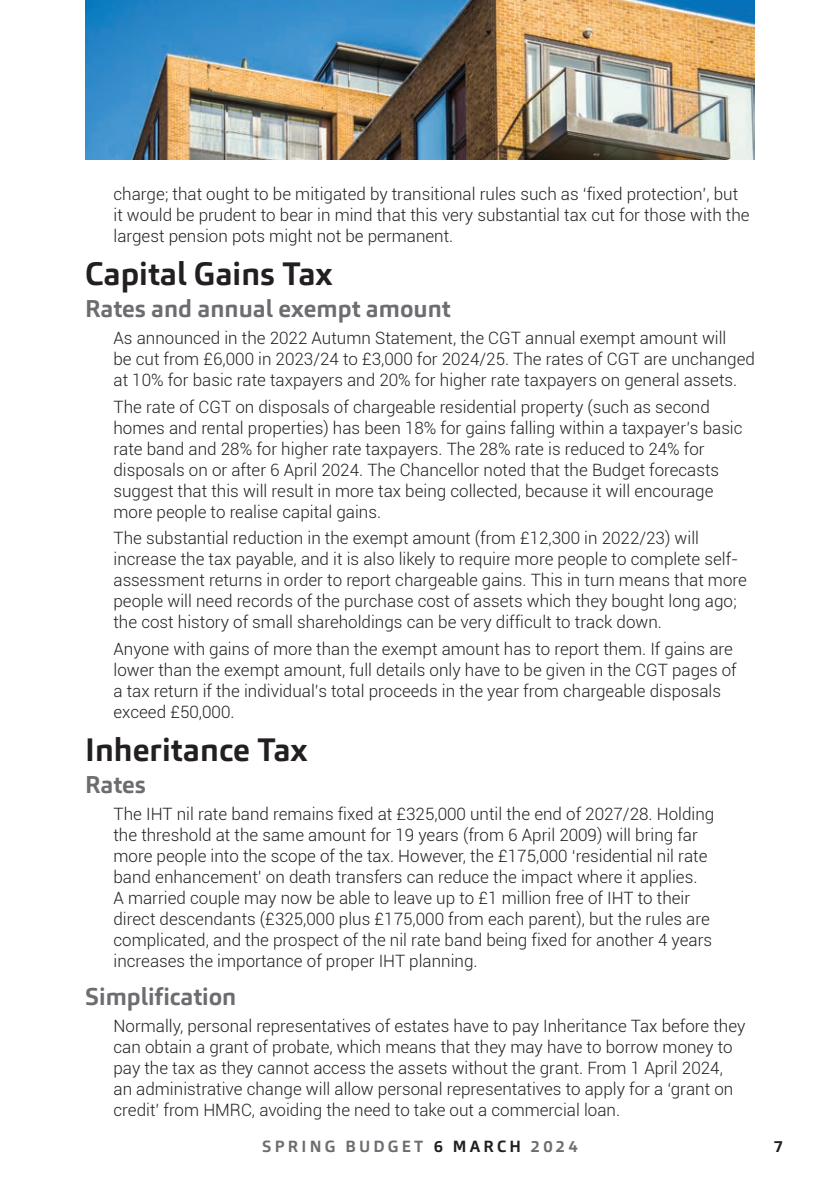
<style>
.page{position:relative;width:840px;height:1191px;background:#fff}
.page>*{position:absolute;margin:0;border:0;box-sizing:border-box;transform-origin:0 0}
.t1{font:700 32px "Carnac";color:#231f20}
.t2{font:700 24px "Carnac";color:#6c6d70}
.t3{font:300 17px/21px "Roboto";color:#231f20}
.t4{font:700 16px "Carnac";letter-spacing:.2em;color:#6c6d70}
.t5{font:700 16px "Carnac";color:#231f20}
.s1{color:#231f20}
</style>
<div class="page">
<img style="left:85px;top:0;width:669px;height:159px">
<p class="t3" style="left:113px;top:183px;width:637px">charge; that ought to be mitigated by transitional rules such as ‘fixed protection’, but it would be prudent to bear in mind that this very substantial tax cut for those with the largest pension pots might not be permanent.</p>
<h1 class="t1" style="left:85px;top:253px;width:249px">Capital Gains Tax</h1>
<h2 class="t2" style="left:85px;top:293px;width:367px">Rates and annual exempt amount</h2>
<p class="t3" style="left:113px;top:327px;width:642px">As announced in the 2022 Autumn Statement, the CGT annual exempt amount will<br>be cut from £6,000 in 2023/24 to £3,000 for 2024/25. The rates of CGT are unchanged at 10% for basic rate taxpayers and 20% for higher rate taxpayers on general assets.</p>
<p class="t3" style="left:113px;top:395px;width:630px">The rate of CGT on disposals of chargeable residential property (such as second homes and rental properties) has been 18% for gains falling within a taxpayer’s basic rate band and 28% for higher rate taxpayers. The 28% rate is reduced to 24% for disposals on or after 6 April 2024. The Chancellor noted that the Budget forecasts suggest that this will result in more tax being collected, because it will encourage more people to realise capital gains.</p>
<p class="t3" style="left:113px;top:527px;width:634px">The substantial reduction in the exempt amount (from £12,300 in 2022/23) will increase the tax payable, and it is also likely to require more people to complete self&shy;assessment returns in order to report chargeable gains. This in turn means that more people will need records of the purchase cost of assets which they bought long ago; the cost history of small shareholdings can be very difficult to track down.</p>
<p class="t3" style="left:113px;top:638px;width:624px">Anyone with gains of more than the exempt amount has to report them. If gains are lower than the exempt amount, full details only have to be given in the CGT pages of a tax return if the individual’s total proceeds in the year from chargeable disposals exceed £50,000.</p>
<h1 class="t1" style="left:85px;top:729px;width:224px">Inheritance Tax</h1>
<h2 class="t2" style="left:85px;top:769px;width:62px">Rates</h2>
<p class="t3" style="left:113px;top:803px;width:602px">The IHT nil rate band remains fixed at £325,000 until the end of 2027/28. Holding the threshold at the same amount for 19 years (from 6 April 2009) will bring far more people into the scope of the tax. However, the £175,000 ‘residential nil rate band enhancement’ on death transfers can reduce the impact where it applies.<br>A married couple may now be able to leave up to £1 million free of IHT to their direct descendants (£325,000 plus £175,000 from each parent), but the rules are complicated, and the prospect of the nil rate band being fixed for another 4 years increases the importance of proper IHT planning.</p>
<h2 class="t2" style="left:85px;top:981px;width:153px">Simplification</h2>
<p class="t3" style="left:113px;top:1014px;width:633px">Normally, personal representatives of estates have to pay Inheritance Tax before they can obtain a grant of probate, which means that they may have to borrow money to pay the tax as they cannot access the assets without the grant. From 1 April 2024, an administrative change will allow personal representatives to apply for a ‘grant on credit’ from HMRC, avoiding the need to take out a commercial loan.</p>
<p class="t4" style="left:262px;top:1136px;width:317px">SPRING BUDGET <span class="s1">6 MARCH</span> 2024</p>
<p class="t5" style="left:773px;top:1136px;width:11px">7</p>
</div>
